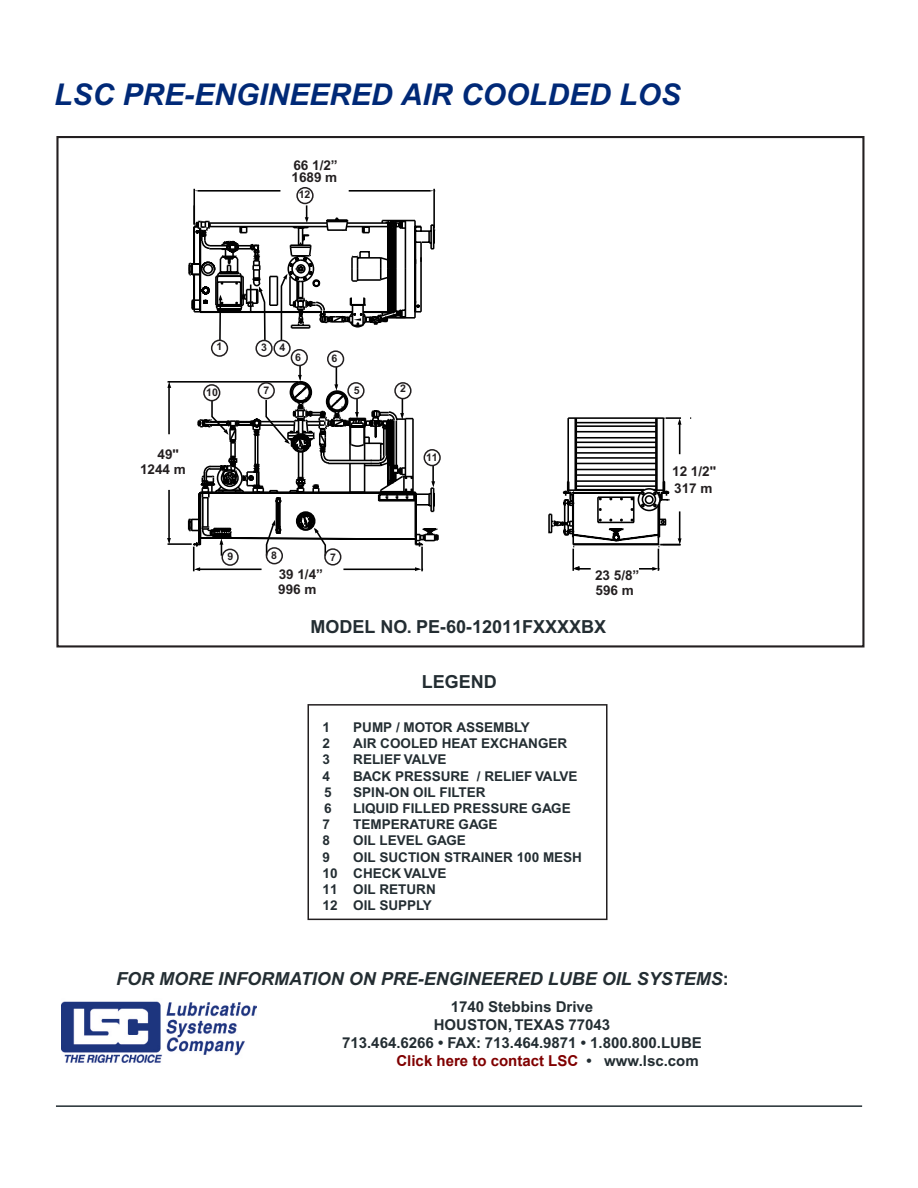
<style>
.page{position:relative;width:918px;height:1188px;background:#fff}
.page>*{position:absolute;margin:0;border:0;box-sizing:border-box;transform-origin:0 0}
.t1{font:italic 700 30px "Arial";color:#002977}
.t2{font:italic 700 18px "Arial";color:#232d32}
.t3{font:700 18px "Arial";color:#232d32}
.t4{font:700 15px "Arial";color:#232d32}
.t5{font:700 15px "Arial";color:#800000}
.t6{font:700 13.5px/16.2px "Arial";color:#232d32}
.t7{font:700 13.5px "Arial";color:#231f20}
.t8{font:700 10.5px "Arial";color:#231f20}
.s1{font-style:normal}
.s2{color:#232d32}
</style>
<div class="page">
<hr style="left:193px;top:189px;width:2px;height:36px;background:#000">
<hr style="left:433px;top:189px;width:2px;height:40px;background:#000">
<hr style="left:198px;top:190px;width:82px;height:2px;background:#000">
<hr style="left:349px;top:190px;width:82px;height:2px;background:#000">
<svg style="left:167px;top:205px;width:525px;height:367px"></svg>
<div style="left:308px;top:704px;width:300px;height:216px;border:2px solid #231f20"></div>
<div style="left:211px;top:340px;width:17px;height:17px;border:2px solid #231f20;border-radius:50%"></div>
<div style="left:273px;top:340px;width:18px;height:17px;border:2px solid #231f20;border-radius:50%"></div>
<div style="left:394px;top:382px;width:18px;height:17px;border:2px solid #231f20;border-radius:50%"></div>
<div style="left:255px;top:340px;width:18px;height:17px;border:2px solid #231f20;border-radius:50%"></div>
<div style="left:347px;top:382px;width:18px;height:17px;border:2px solid #231f20;border-radius:50%"></div>
<div style="left:291px;top:349px;width:17px;height:17px;border:2px solid #231f20;border-radius:50%"></div>
<div style="left:258px;top:382px;width:17px;height:17px;border:2px solid #231f20;border-radius:50%"></div>
<div style="left:266px;top:547px;width:17px;height:17px;border:2px solid #231f20;border-radius:50%"></div>
<div style="left:203px;top:384px;width:17px;height:17px;border:2px solid #231f20;border-radius:50%"></div>
<div style="left:221px;top:549px;width:18px;height:17px;border:2px solid #231f20;border-radius:50%"></div>
<div style="left:424px;top:449px;width:17px;height:17px;border:2px solid #231f20;border-radius:50%"></div>
<div style="left:296px;top:187px;width:18px;height:17px;border:2px solid #231f20;border-radius:50%"></div>
<div style="left:327px;top:350px;width:17px;height:18px;border:2px solid #231f20;border-radius:50%"></div>
<div style="left:324px;top:548px;width:17px;height:18px;border:2px solid #231f20;border-radius:50%"></div>
<img style="left:62px;top:1001px;width:195px;height:62px">
<hr style="left:56px;top:1105px;width:806px;height:2px;background:#232d32">
<p class="t1" style="left:54px;top:77px;width:628px">LSC PRE-ENGINEERED AIR COOLDED LOS</p>
<p class="t7" style="left:293px;top:158px;width:46px">66 1/2”</p>
<p class="t7" style="left:292px;top:170px;width:47px">1689 m</p>
<p class="t8" style="left:299px;top:189px;width:13px">12</p>
<p class="t7" style="left:158px;top:447px;width:23px">49"</p>
<p class="t7" style="left:140px;top:462px;width:47px">1244 m</p>
<p class="t8" style="left:217px;top:341px;width:7px">1</p>
<p class="t8" style="left:279px;top:342px;width:7px">4</p>
<p class="t8" style="left:261px;top:342px;width:7px">3</p>
<p class="t8" style="left:206px;top:386px;width:13px">10</p>
<p class="t8" style="left:264px;top:385px;width:7px">7</p>
<p class="t8" style="left:295px;top:351px;width:7px">6</p>
<p class="t8" style="left:332px;top:352px;width:7px">6</p>
<p class="t8" style="left:354px;top:384px;width:7px">5</p>
<p class="t8" style="left:400px;top:382px;width:7px">2</p>
<p class="t8" style="left:426px;top:451px;width:13px">11</p>
<p class="t8" style="left:228px;top:551px;width:7px">9</p>
<p class="t8" style="left:271px;top:549px;width:7px">8</p>
<p class="t8" style="left:330px;top:551px;width:7px">7</p>
<p class="t7" style="left:279px;top:567px;width:46px">39 1/4”</p>
<p class="t7" style="left:595px;top:568px;width:46px">23 5/8”</p>
<p class="t7" style="left:278px;top:582px;width:40px">996 m</p>
<p class="t7" style="left:596px;top:583px;width:40px">596 m</p>
<p class="t3" style="left:310px;top:616px;width:297px">MODEL NO. PE-60-12011FXXXXBX</p>
<p class="t3" style="left:422px;top:672px;width:77px">LEGEND</p>
<p class="t6" style="left:323px;top:719px;width:9px">1</p>
<p class="t6" style="left:353px;top:719px;width:178px">PUMP / MOTOR ASSEMBLY</p>
<p class="t6" style="left:323px;top:735px;width:9px">2</p>
<p class="t6" style="left:353px;top:735px;width:216px">AIR COOLED HEAT EXCHANGER</p>
<p class="t6" style="left:323px;top:752px;width:9px">3</p>
<p class="t6" style="left:353px;top:752px;width:95px">RELIEF VALVE</p>
<p class="t6" style="left:323px;top:768px;width:9px">4</p>
<p class="t6" style="left:353px;top:768px;width:226px">BACK PRESSURE / RELIEF VALVE</p>
<p class="t6" style="left:324px;top:784px;width:9px">5</p>
<p class="t6" style="left:353px;top:784px;width:134px">SPIN-ON OIL FILTER</p>
<p class="t6" style="left:324px;top:800px;width:9px">6</p>
<p class="t6" style="left:353px;top:800px;width:219px">LIQUID FILLED PRESSURE GAGE</p>
<p class="t6" style="left:323px;top:816px;width:9px">7</p>
<p class="t6" style="left:353px;top:816px;width:146px">TEMPERATURE GAGE</p>
<p class="t6" style="left:323px;top:833px;width:9px">8</p>
<p class="t6" style="left:353px;top:833px;width:114px">OIL LEVEL GAGE</p>
<p class="t6" style="left:323px;top:849px;width:9px">9</p>
<p class="t6" style="left:323px;top:849px;width:261px;text-indent:31px">OIL SUCTION STRAINER 100 MESH<br>10 CHECK VALVE<br>11 OIL RETURN<br>12 OIL SUPPLY</p>
<p class="t7" style="left:672px;top:463px;width:45px">12 1/2"</p>
<p class="t7" style="left:674px;top:480px;width:40px">317 m</p>
<p class="t2" style="left:116px;top:968px;width:614px">FOR MORE INFORMATION ON PRE-ENGINEERED LUBE OIL SYSTEMS<span class="s1">:</span></p>
<p class="t4" style="left:451px;top:999px;width:144px">1740 Stebbins Drive</p>
<p class="t4" style="left:434px;top:1017px;width:178px">HOUSTON, TEXAS 77043</p>
<p class="t4" style="left:342px;top:1035px;width:361px">713.464.6266 • FAX: 713.464.9871 • 1.800.800.LUBE</p>
<p class="t5" style="left:396px;top:1051px;width:304px">Click here to contact LSC <span class="s2">• www.lsc.com</span></p>
</div>
